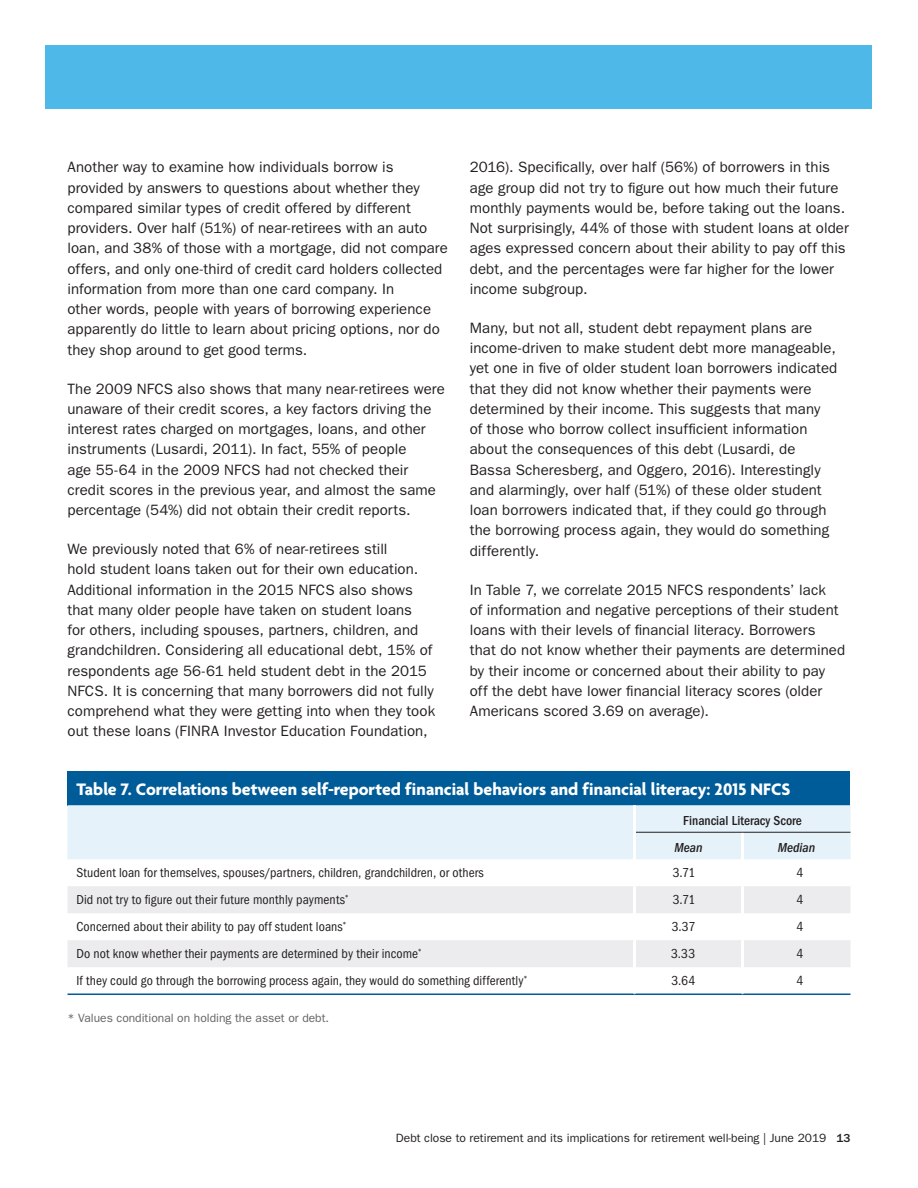
<style>
.page{position:relative;width:918px;height:1188px;background:#fff}
.page>*{position:absolute;margin:0;border:0;box-sizing:border-box;transform-origin:0 0}
._12B_Table_Header_Re{font:700 18px "Agenda";color:#fff}
._7A_Body_Text__FG_10{font:15px/20.2px "ITC Franklin Gothic Std";letter-spacing:.005em;color:#231f20}
._12D_Table_Body__FG{font:condensed 13.5px "ITC Franklin Gothic Std";letter-spacing:.005em;color:#231f20}
._12C_Table_Section_C{font:500 condensed 13.5px "ITC Franklin Gothic Std";color:#231f20}
._12C_Table_Section_C-2{font:italic 500 condensed 13.5px "ITC Franklin Gothic Std";color:#231f20}
.t1{font:12px "ITC Franklin Gothic Std";color:#231f20}
._12E_Table_Footnote{font:12px "ITC Franklin Gothic Std";color:#636366}
.s1{font-weight:500}
</style>
<div class="page">
<div style="left:46px;top:46px;width:826px;height:63px;background:#4eb9e9"></div>
<div style="left:68px;top:771px;width:782px;height:34px;background:#005c98"></div>
<div style="left:68px;top:805px;width:782px;height:54px;background:#e5f2fa"></div>
<svg style="left:68px;top:886px;width:782px;height:81px;fill:#ececee"></svg>
<hr style="left:68px;top:993px;width:566px;height:2px;background:#005c98">
<hr style="left:634px;top:993px;width:108px;height:2px;background:#005c98">
<hr style="left:742px;top:993px;width:108px;height:2px;background:#005c98">
<hr style="left:741px;top:833px;width:3px;height:26px;background:#fff">
<hr style="left:741px;top:886px;width:3px;height:27px;background:#fff">
<hr style="left:741px;top:913px;width:3px;height:27px;background:#fff">
<hr style="left:741px;top:940px;width:3px;height:27px;background:#fff">
<hr style="left:636px;top:832px;width:106px;height:1px;background:#231f20">
<hr style="left:742px;top:832px;width:108px;height:1px;background:#231f20">
<hr style="left:633px;top:805px;width:3px;height:27px;background:#fff">
<hr style="left:633px;top:832px;width:3px;height:27px;background:#fff">
<hr style="left:633px;top:886px;width:3px;height:27px;background:#fff">
<hr style="left:633px;top:913px;width:3px;height:27px;background:#fff">
<hr style="left:633px;top:940px;width:3px;height:27px;background:#fff">
<p class="_7A_Body_Text__FG_10" style="left:68px;top:157px;width:382px">Another way to examine how individuals borrow is provided by answers to questions about whether they compared similar types of credit offered by different providers. Over half (51%) of near-retirees with an auto loan, and 38% of those with a mortgage, did not compare offers, and only one-third of credit card holders collected information from more than one card company. In<br>other words, people with years of borrowing experience apparently do little to learn about pricing options, nor do they shop around to get good terms.</p>
<p class="_7A_Body_Text__FG_10" style="left:68px;top:378px;width:379px">The 2009 NFCS also shows that many near-retirees were unaware of their credit scores, a key factors driving the interest rates charged on mortgages, loans, and other instruments (Lusardi, 2011). In fact, 55% of people<br>age 55-64 in the 2009 NFCS had not checked their credit scores in the previous year, and almost the same percentage (54%) did not obtain their credit reports.</p>
<p class="_7A_Body_Text__FG_10" style="left:68px;top:539px;width:369px">We previously noted that 6% of near-retirees still<br>hold student loans taken out for their own education.<br>Additional information in the 2015 NFCS also shows that many older people have taken on student loans<br>for others, including spouses, partners, children, and grandchildren. Considering all educational debt, 15% of respondents age 56-61 held student debt in the 2015<br>NFCS. It is concerning that many borrowers did not fully comprehend what they were getting into when they took out these loans (FINRA Investor Education Foundation,</p>
<p class="_7A_Body_Text__FG_10" style="left:470px;top:157px;width:381px">2016). Specifically, over half (56%) of borrowers in this age group did not try to figure out how much their future monthly payments would be, before taking out the loans.<br>Not surprisingly, 44% of those with student loans at older ages expressed concern about their ability to pay off this debt, and the percentages were far higher for the lower income subgroup.</p>
<p class="_7A_Body_Text__FG_10" style="left:470px;top:318px;width:369px">Many, but not all, student debt repayment plans are income-driven to make student debt more manageable, yet one in five of older student loan borrowers indicated that they did not know whether their payments were determined by their income. This suggests that many<br>of those who borrow collect insufficient information about the consequences of this debt (Lusardi, de Bassa Scheresberg, and Oggero, 2016). Interestingly and alarmingly, over half (51%) of these older student loan borrowers indicated that, if they could go through the borrowing process again, they would do something differently.</p>
<p class="_7A_Body_Text__FG_10" style="left:470px;top:579px;width:377px">In Table 7, we correlate 2015 NFCS respondents’ lack<br>of information and negative perceptions of their student loans with their levels of financial literacy. Borrowers that do not know whether their payments are determined by their income or concerned about their ability to pay off the debt have lower financial literacy scores (older Americans scored 3.69 on average).</p>
<p class="_12B_Table_Header_Re" style="left:76px;top:780px;width:716px">Table 7. Correlations between self-reported financial behaviors and financial literacy: 2015 NFCS</p>
<p class="_12C_Table_Section_C" style="left:683px;top:813px;width:120px">Financial Literacy Score</p>
<p class="_12C_Table_Section_C-2" style="left:674px;top:840px;width:30px">Mean</p>
<p class="_12C_Table_Section_C-2" style="left:778px;top:840px;width:39px">Median</p>
<p class="_12D_Table_Body__FG" style="left:76px;top:865px;width:409px">Student loan for themselves, spouses/partners, children, grandchildren, or others</p>
<p class="_12D_Table_Body__FG" style="left:673px;top:865px;width:24px">3.71</p>
<p class="_12D_Table_Body__FG" style="left:796px;top:865px;width:8px">4</p>
<p class="_12D_Table_Body__FG" style="left:76px;top:892px;width:274px">Did not try to figure out their future monthly payments<sup>*</sup></p>
<p class="_12D_Table_Body__FG" style="left:673px;top:892px;width:24px">3.71</p>
<p class="_12D_Table_Body__FG" style="left:796px;top:892px;width:8px">4</p>
<p class="_12D_Table_Body__FG" style="left:76px;top:919px;width:272px">Concerned about their ability to pay off student loans<sup>*</sup></p>
<p class="_12D_Table_Body__FG" style="left:672px;top:919px;width:25px">3.37</p>
<p class="_12D_Table_Body__FG" style="left:796px;top:919px;width:8px">4</p>
<p class="_12D_Table_Body__FG" style="left:76px;top:946px;width:347px">Do not know whether their payments are determined by their income<sup>*</sup></p>
<p class="_12D_Table_Body__FG" style="left:671px;top:946px;width:26px">3.33</p>
<p class="_12D_Table_Body__FG" style="left:796px;top:946px;width:8px">4</p>
<p class="_12D_Table_Body__FG" style="left:76px;top:973px;width:452px">If they could go through the borrowing process again, they would do something differently<sup>*</sup></p>
<p class="_12D_Table_Body__FG" style="left:671px;top:973px;width:25px">3.64</p>
<p class="_12D_Table_Body__FG" style="left:796px;top:973px;width:8px">4</p>
<p class="_12E_Table_Footnote" style="left:68px;top:1011px;width:263px">* Values conditional on holding the asset or debt.</p>
<p class="t1" style="left:396px;top:1131px;width:456px">Debt close to retirement and its implications for retirement well-being | June 2019 <span class="s1">13</span></p>
</div>
